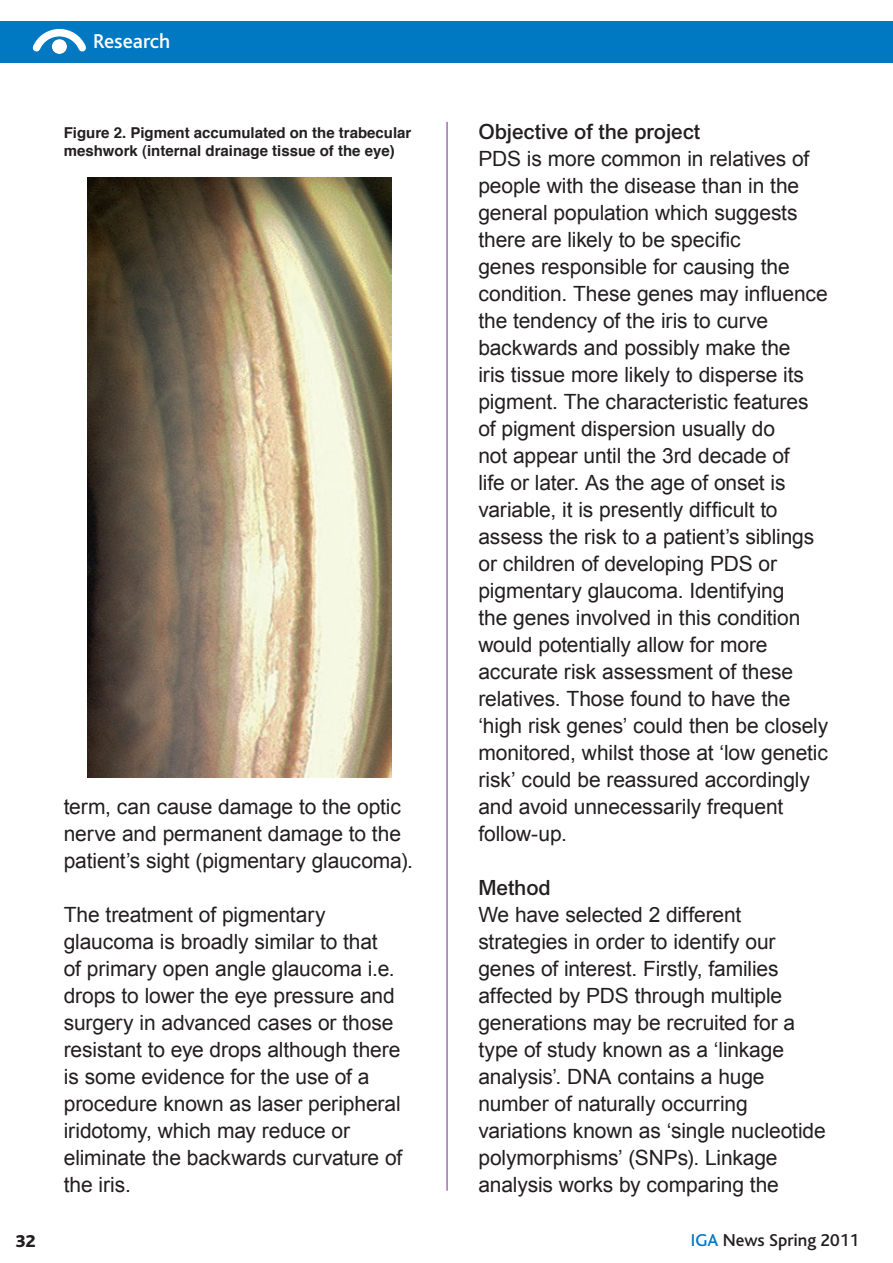
<style>
.page{position:relative;width:893px;height:1263px;background:#fff}
.page>*{position:absolute;margin:0;border:0;box-sizing:border-box;transform-origin:0 0}
.Bliss_Main_Body_No_I{font:21px/27px "Arial";letter-spacing:-.005em;color:#231f20}
.Bliss_Main_Body_No_I-2{font:500 21px "Arial";letter-spacing:-.005em;color:#231f20}
.t1{font:500 21px "Bliss";color:#fff}
.t2{font:500 18px "Bliss";color:#231f20}
.t3{font:800 18px "Bliss";color:#231f20}
.Bliss_Main_Body_No_I-3{font:700 15px/18px "Helvetica";color:#231f20}
.s1{color:#0079c2}
</style>
<div class="page">
<div style="left:0;top:21px;width:893px;height:41px;background:#0079c2"></div>
<svg style="left:32px;top:28px;width:54px;height:26px"></svg>
<div style="left:52px;top:39px;width:15px;height:15px;background:#fff;border-radius:50%"></div>
<img style="left:87px;top:177px;width:304px;height:600px">
<hr style="left:446px;top:122px;width:2px;height:1069px;background:#7c4099">
<p class="t1" style="left:93px;top:31px;width:79px">Research</p>
<p class="Bliss_Main_Body_No_I-3" style="left:64px;top:124px;width:349px">Figure 2. Pigment accumulated on the trabecular meshwork (internal drainage tissue of the eye)</p>
<p class="Bliss_Main_Body_No_I" style="left:64px;top:793px;width:351px">term, can cause damage to the optic nerve and permanent damage to the patient’s sight (pigmentary glaucoma).</p>
<p class="Bliss_Main_Body_No_I" style="left:64px;top:901px;width:340px">The treatment of pigmentary glaucoma is broadly similar to that<br>of primary open angle glaucoma i.e. drops to lower the eye pressure and surgery in advanced cases or those resistant to eye drops although there is some evidence for the use of a procedure known as laser peripheral iridotomy, which may reduce or eliminate the backwards curvature of the iris.</p>
<p class="Bliss_Main_Body_No_I-2" style="left:478px;top:119px;width:223px">Objective of the project</p>
<p class="Bliss_Main_Body_No_I" style="left:478px;top:145px;width:351px">PDS is more common in relatives of people with the disease than in the general population which suggests there are likely to be specific<br>genes responsible for causing the condition. These genes may influence the tendency of the iris to curve backwards and possibly make the<br>iris tissue more likely to disperse its pigment. The characteristic features of pigment dispersion usually do<br>not appear until the 3rd decade of<br>life or later. As the age of onset is variable, it is presently difficult to assess the risk to a patient’s siblings or children of developing PDS or pigmentary glaucoma. Identifying<br>the genes involved in this condition would potentially allow for more accurate risk assessment of these relatives. Those found to have the ‘high risk genes’ could then be closely monitored, whilst those at ‘low genetic risk’ could be reassured accordingly and avoid unnecessarily frequent follow-up.</p>
<p class="Bliss_Main_Body_No_I-2" style="left:478px;top:875px;width:74px">Method</p>
<p class="Bliss_Main_Body_No_I" style="left:478px;top:901px;width:349px">We have selected 2 different strategies in order to identify our genes of interest. Firstly, families affected by PDS through multiple generations may be recruited for a type of study known as a ‘linkage analysis’. DNA contains a huge number of naturally occurring variations known as ‘single nucleotide polymorphisms’ (SNPs). Linkage analysis works by comparing the</p>
<p class="t3" style="left:16px;top:1232px;width:22px">32</p>
<p class="t2" style="left:691px;top:1231px;width:170px"><span class="s1">IGA</span> News Spring 2011</p>
</div>
